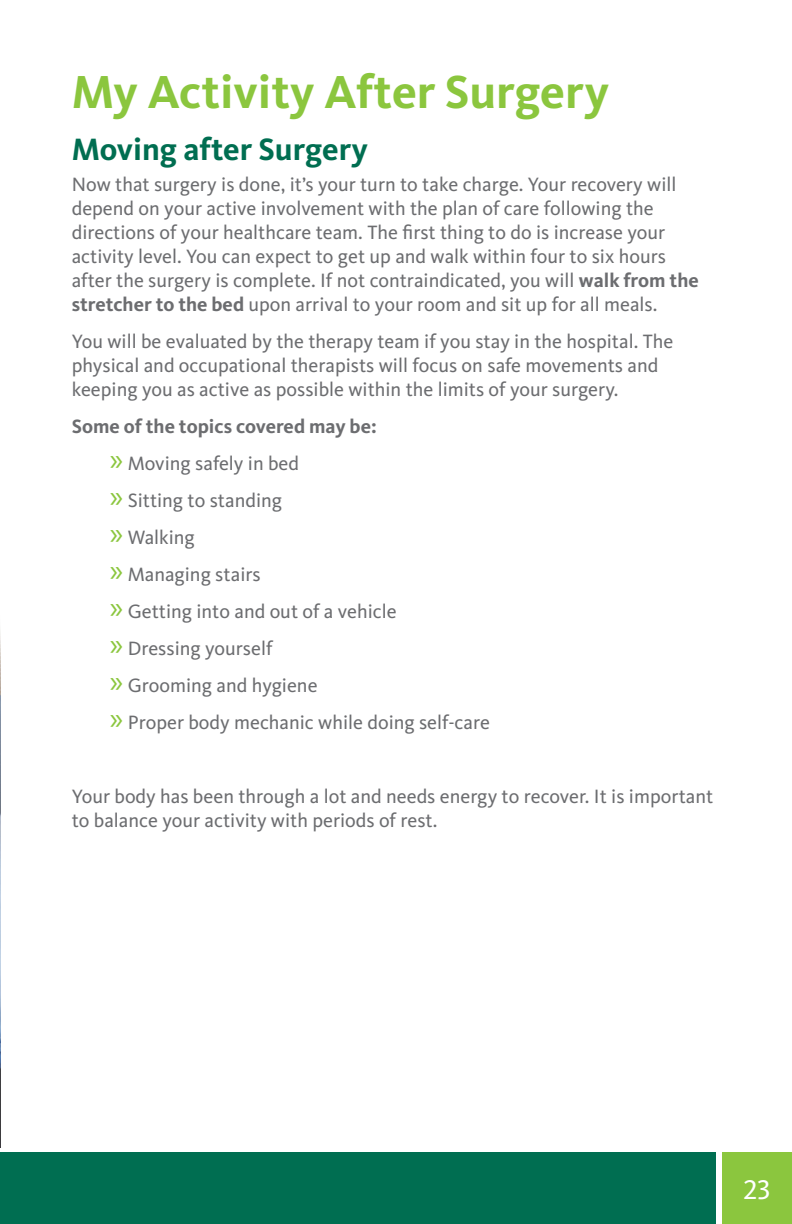
<style>
.page{position:relative;width:792px;height:1224px;background:#fff}
.page>*{position:absolute;margin:0;border:0;box-sizing:border-box;transform-origin:0 0}
.t1{font:700 48px "Kievit Pro";color:#8bc63e}
.Subheader{font:700 32px "Kievit Pro";color:#006e51}
.t2{font:28px "Kievit Pro";color:#fff}
.Text{font:20px/24px "Kievit Pro";color:#6c6d70}
.Text-2{font:700 20px "Kievit Pro";color:#6c6d70}
.s1{font-weight:700}
.s2{font-family:"Myriad Pro";font-size:32px;color:#8bc63e}
</style>
<div class="page">
<div style="left:0;top:1152px;width:719px;height:72px;background:#006e51"></div>
<div style="left:719px;top:1152px;width:73px;height:72px;background:#8bc63e"></div>
<div style="left:716px;top:1152px;width:6px;height:72px;background:#fff"></div>
<img style="left:0;top:631px;width:1px;height:516px">
<p class="t1" style="left:72px;top:64px;width:539px">My Activity After Surgery</p>
<p class="Subheader" style="left:72px;top:130px;width:298px">Moving after Surgery</p>
<p class="Text" style="left:72px;top:172px;width:629px">Now that surgery is done, it’s your turn to take charge. Your recovery will depend on your active involvement with the plan of care following the directions of your healthcare team. The first thing to do is increase your activity level. You can expect to get up and walk within four to six hours after the surgery is complete. If not contraindicated, you will <span class="s1">walk from the stretcher to the bed</span> upon arrival to your room and sit up for all meals.</p>
<p class="Text" style="left:72px;top:329px;width:603px">You will be evaluated by the therapy team if you stay in the hospital. The physical and occupational therapists will focus on safe movements and keeping you as active as possible within the limits of your surgery.</p>
<p class="Text-2" style="left:72px;top:414px;width:307px">Some of the topics covered may be:</p>
<p class="Text" style="left:110px;top:451px;width:191px"><span class="s2">»</span> Moving safely in bed</p>
<p class="Text" style="left:110px;top:488px;width:174px"><span class="s2">»</span> Sitting to standing</p>
<p class="Text" style="left:110px;top:525px;width:87px"><span class="s2">»</span> Walking</p>
<p class="Text" style="left:110px;top:562px;width:152px"><span class="s2">»</span> Managing stairs</p>
<p class="Text" style="left:110px;top:599px;width:288px"><span class="s2">»</span> Getting into and out of a vehicle</p>
<p class="Text" style="left:110px;top:636px;width:164px"><span class="s2">»</span> Dressing yourself</p>
<p class="Text" style="left:110px;top:673px;width:209px"><span class="s2">»</span> Grooming and hygiene</p>
<p class="Text" style="left:110px;top:710px;width:382px"><span class="s2">»</span> Proper body mechanic while doing self-care</p>
<p class="Text" style="left:72px;top:784px;width:643px">Your body has been through a lot and needs energy to recover. It is important to balance your activity with periods of rest.</p>
<h3 class="t2" style="left:743px;top:1172px;width:29px">23</h3>
</div>
